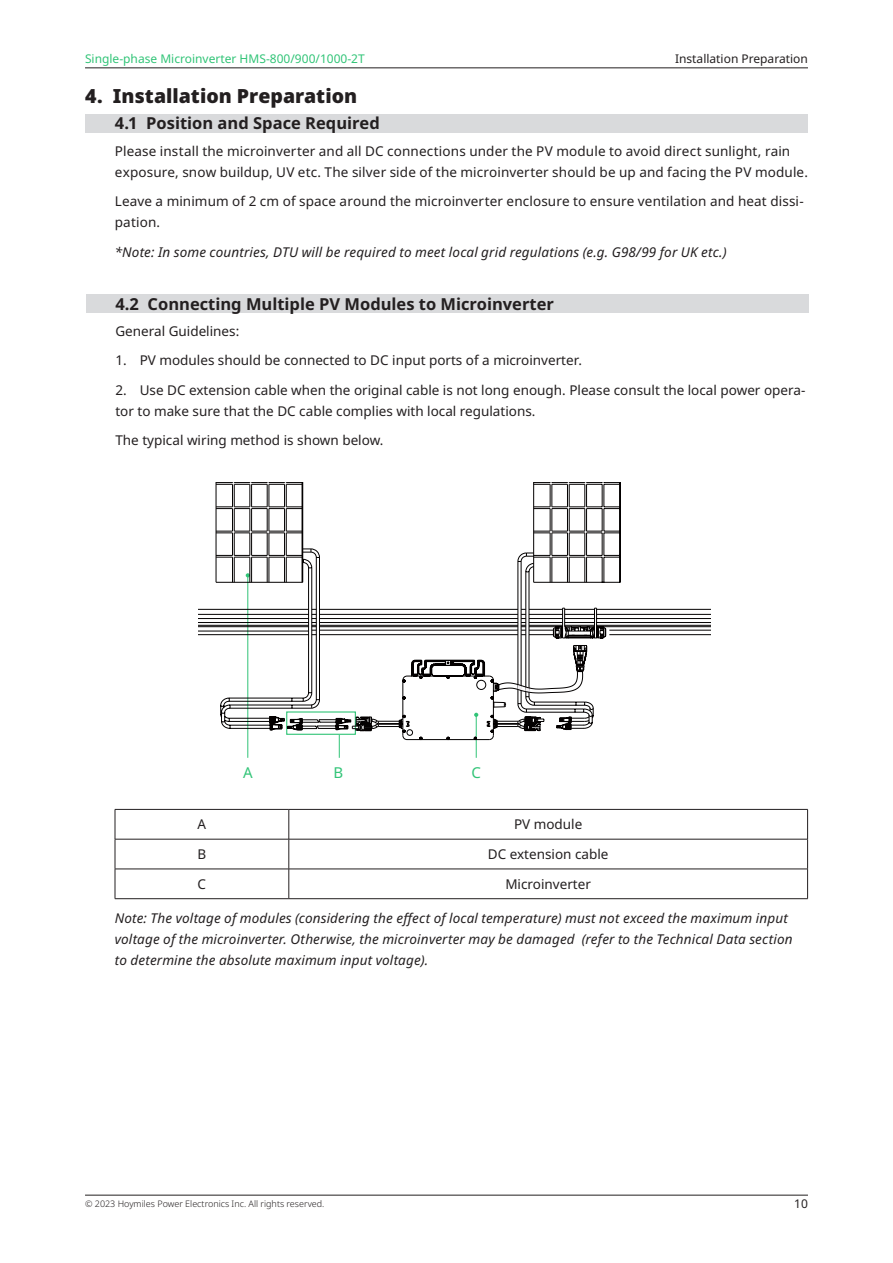
<style>
.page{position:relative;width:893px;height:1263px;background:#fff}
.page>*{position:absolute;margin:0;border:0;box-sizing:border-box;transform-origin:0 0}
.t1{font:900 19.5px "Noto Sans";color:#231f20}
.t2{font:700 16.5px "Noto Sans";color:#231f20}
.t3{font:15px "Noto Sans";color:#31c477}
.t4{font:13.5px/21px "Noto Sans";color:#231f20}
.t5{font:italic 13.5px/21px "Noto Sans";letter-spacing:.01em;color:#231f20}
.t6{font:12px "Noto Sans";color:#31c477}
.t7{font:12px "Noto Sans";color:#231f20}
.t8{font:300 9px "Noto Sans";color:#231f20}
</style>
<div class="page">
<hr style="left:85px;top:1195px;width:723px;height:1px;background:#231f20">
<hr style="left:85px;top:68px;width:723px;height:1px;background:#231f20">
<hr style="left:115px;top:809px;width:174px;height:1px;background:#231f20">
<hr style="left:115px;top:809px;width:1px;height:30px;background:#231f20">
<hr style="left:289px;top:809px;width:519px;height:1px;background:#231f20">
<hr style="left:289px;top:809px;width:1px;height:30px;background:#231f20">
<hr style="left:807px;top:809px;width:1px;height:30px;background:#231f20">
<hr style="left:115px;top:839px;width:174px;height:1px;background:#231f20">
<hr style="left:115px;top:839px;width:1px;height:30px;background:#231f20">
<hr style="left:289px;top:839px;width:519px;height:1px;background:#231f20">
<hr style="left:289px;top:839px;width:1px;height:30px;background:#231f20">
<hr style="left:807px;top:839px;width:1px;height:30px;background:#231f20">
<hr style="left:115px;top:869px;width:174px;height:1px;background:#231f20">
<svg style="left:115px;top:869px;width:1px;height:29px"></svg>
<hr style="left:289px;top:869px;width:519px;height:1px;background:#231f20">
<svg style="left:289px;top:869px;width:1px;height:29px"></svg>
<svg style="left:807px;top:869px;width:1px;height:29px"></svg>
<hr style="left:115px;top:898px;width:174px;height:1px;background:#231f20">
<hr style="left:289px;top:898px;width:519px;height:1px;background:#231f20">
<div style="left:85px;top:115px;width:723px;height:18px;background:#d9dadc"></div>
<div style="left:86px;top:295px;width:723px;height:18px;background:#d9dadc"></div>
<div style="left:286px;top:711px;width:70px;height:24px;border:1px solid #31c477"></div>
<hr style="left:247px;top:575px;width:1px;height:183px;background:#31c477">
<svg style="left:199px;top:483px;width:512px;height:155px"></svg>
<svg style="left:220px;top:552px;width:379px;height:179px"></svg>
<svg style="left:287px;top:626px;width:317px;height:132px"></svg>
<p class="t6" style="left:85px;top:51px;width:281px">Single-phase Microinverter HMS-800/900/1000-2T</p>
<p class="t7" style="left:675px;top:51px;width:134px">Installation Preparation</p>
<p class="t1" style="left:85px;top:81px;width:274px">4. Installation Preparation</p>
<p class="t2" style="left:115px;top:112px;width:267px">4.1 Position and Space Required</p>
<p class="t4" style="left:115px;top:141px;width:695px">Please install the microinverter and all DC connections under the PV module to avoid direct sunlight, rain exposure, snow buildup, UV etc. The silver side of the microinverter should be up and facing the PV module.</p>
<p class="t4" style="left:115px;top:191px;width:690px">Leave a minimum of 2 cm of space around the microinverter enclosure to ensure ventilation and heat dissi&shy;pation.</p>
<p class="t5" style="left:115px;top:241px;width:613px">*Note: In some countries, DTU will be required to meet local grid regulations (e.g. G98/99 for UK etc.)</p>
<p class="t2" style="left:115px;top:292px;width:440px">4.2 Connecting Multiple PV Modules to Microinverter</p>
<p class="t4" style="left:115px;top:321px;width:125px">General Guidelines:</p>
<p class="t4" style="left:115px;top:350px;width:468px">1. PV modules should be connected to DC input ports of a microinverter.</p>
<p class="t4" style="left:115px;top:380px;width:691px">2. Use DC extension cable when the original cable is not long enough. Please consult the local power opera&shy;tor to make sure that the DC cable complies with local regulations.</p>
<p class="t4" style="left:115px;top:430px;width:269px">The typical wiring method is shown below.</p>
<p class="t3" style="left:243px;top:762px;width:11px">A</p>
<p class="t3" style="left:333px;top:762px;width:11px">B</p>
<p class="t3" style="left:471px;top:762px;width:11px">C</p>
<p class="t4" style="left:198px;top:814px;width:10px">A</p>
<p class="t4" style="left:514px;top:814px;width:70px">PV module</p>
<p class="t4" style="left:198px;top:844px;width:10px">B</p>
<p class="t4" style="left:488px;top:844px;width:122px">DC extension cable</p>
<p class="t4" style="left:198px;top:873px;width:10px">C</p>
<p class="t4" style="left:505px;top:873px;width:87px">Microinverter</p>
<p class="t5" style="left:115px;top:908px;width:679px">Note: The voltage of modules (considering the effect of local temperature) must not exceed the maximum input voltage of the microinverter. Otherwise, the microinverter may be damaged (refer to the Technical Data section to determine the absolute maximum input voltage).</p>
<p class="t8" style="left:85px;top:1197px;width:241px">© 2023 Hoymiles Power Electronics Inc. All rights reserved.</p>
<p class="t7" style="left:794px;top:1195px;width:15px">10</p>
</div>
